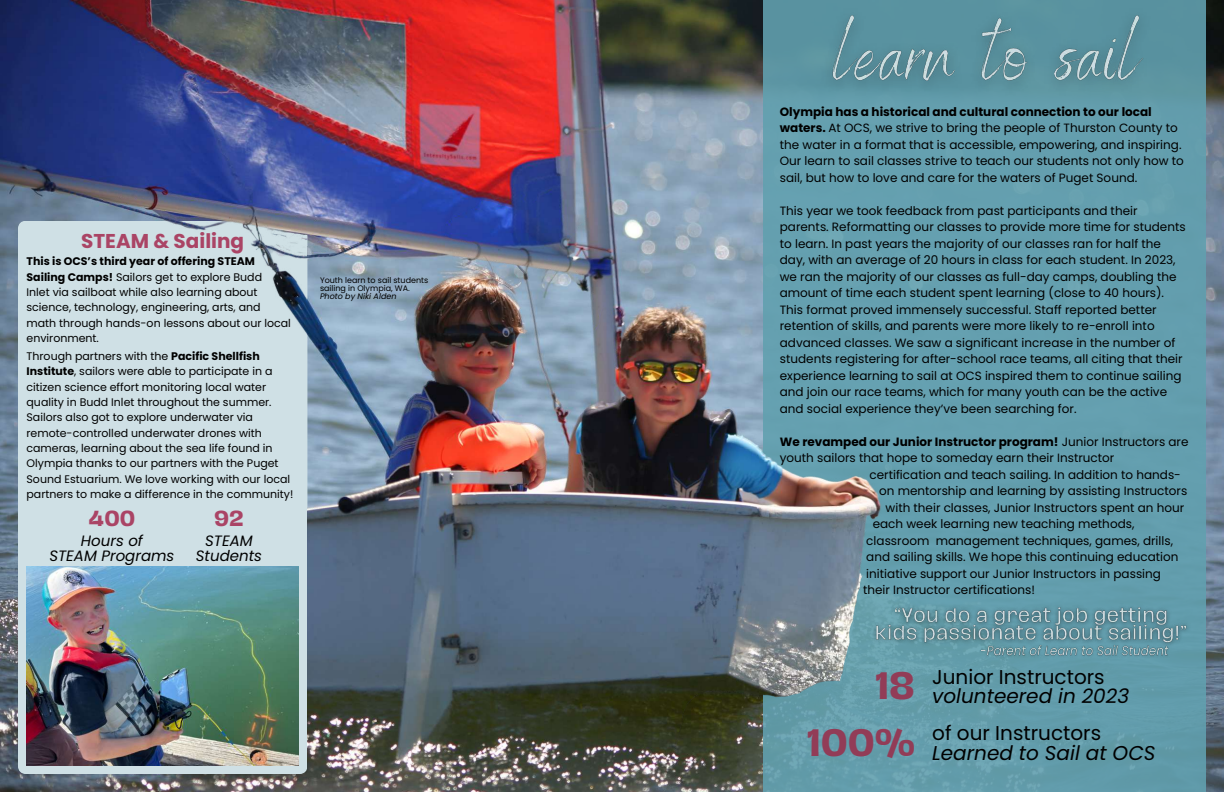
<style>
.page{position:relative;width:1224px;height:792px;background:#fff}
.page>*{position:absolute;margin:0;border:0;box-sizing:border-box;transform-origin:0 0}
.t1{font:italic 20px/19.5px "Poppins";color:#000}
.t2{font:20px/19.5px "Poppins";color:#000}
.t3{font:700 20px "Poppins";color:#aa4465}
.t4{font:700 20px "Hagrid Text";color:#aa4465}
.t5{font:italic 15px/15px "Poppins";color:#000;text-align:center}
.t6{font:12px/16.5px "Poppins";color:#000}
.t7{font:700 12px "Poppins";color:#000}
.t8{font:11px/15.3px "Poppins";color:#000}
.t9{font:8px/8px "Poppins";color:#000}
.t10{font:italic 8px "Poppins";color:#000}
.s1{font-weight:700}
.s2{font-weight:400}
.s3{font-style:italic}
.s4{font-style:normal}
</style>
<div class="page">
<img style="left:0;top:0;width:1224px;height:792px">
<div style="left:18px;top:221px;width:289px;height:553px;background:#cfe0e5"></div>
<img style="left:27px;top:566px;width:272px;height:200px">
<div style="left:763px;top:0;width:443px;height:792px;background:#61a0af"></div>
<img style="left:307px;top:460px;width:601px;height:332px">
<img style="left:813px;top:0;width:350px;height:97px">
<img style="left:103px;top:187px;width:740px;height:273px">
<img style="left:868px;top:599px;width:320px;height:51px">
<img style="left:977px;top:642px;width:195px;height:17px">
<h1 class="t3" style="left:81px;top:227px;width:165px">STEAM &amp; Sailing</h1>
<p class="t8" style="left:27px;top:254px;width:266px"><span class="s1">This is OCS’s third year of offering STEAM Sailing Camps!</span> Sailors get to explore Budd<br>Inlet via sailboat while also learning about science, technology, engineering, arts, and math through hands-on lessons about our local environment.</p>
<p class="t8" style="left:27px;top:348px;width:268px">Through partners with the <span class="s1">Pacific Shellfish Institute</span>, sailors were able to participate in a citizen science effort monitoring local water quality in Budd Inlet throughout the summer.<br>Sailors also got to explore underwater via remote-controlled underwater drones with cameras, learning about the sea life found in Olympia thanks to our partners with the Puget Sound Estuarium. We love working with our local partners to make a difference in the community!</p>
<h1 class="t4" style="left:89px;top:508px;width:48px">400</h1>
<p class="t5" style="left:49px;top:533px;width:127px">Hours of<br>STEAM Programs</p>
<h1 class="t4" style="left:214px;top:509px;width:31px">92</h1>
<p class="t5" style="left:196px;top:533px;width:68px">STEAM<br>Students</p>
<p class="t9" style="left:320px;top:276px;width:110px">Youth learn to sail students sailing in Olympia, WA.</p>
<p class="t10" style="left:320px;top:291px;width:78px">Photo by Niki Alden</p>
<p class="t6" style="left:780px;top:103px;width:406px"><span class="s1">Olympia has a historical and cultural connection to our local waters.</span> At OCS, we strive to bring the people of Thurston County to the water in a format that is accessible, empowering, and inspiring.<br>Our learn to sail classes strive to teach our students not only how to sail, but how to love and care for the waters of Puget Sound.</p>
<p class="t6" style="left:780px;top:202px;width:407px">This year we took feedback from past participants and their parents. Reformatting our classes to provide more time for students to learn. In past years the majority of our classes ran for half the day, with an average of 20 hours in class for each student. In 2023, we ran the majority of our classes as full-day camps, doubling the amount of time each student spent learning (close to 40 hours).<br>This format proved immensely successful. Staff reported better retention of skills, and parents were more likely to re-enroll into advanced classes. We saw a significant increase in the number of students registering for after-school race teams, all citing that their experience learning to sail at OCS inspired them to continue sailing and join our race teams, which for many youth can be the active and social experience they’ve been searching for.</p>
<p class="t7" style="left:780px;top:433px;width:410px">We revamped our Junior Instructor program! <span class="s2">Junior Instructors are</span></p>
<p class="t6" style="left:780px;top:450px;width:336px">youth sailors that hope to someday earn their Instructor</p>
<p class="t6" style="left:870px;top:466px;width:313px">certification and teach sailing. In addition to hands-</p>
<p class="t6" style="left:879px;top:483px;width:310px">on mentorship and learning by assisting Instructors</p>
<p class="t6" style="left:886px;top:499px;width:300px">with their classes, Junior Instructors spent an hour</p>
<p class="t6" style="left:873px;top:516px;width:263px">each week learning new teaching methods,</p>
<p class="t6" style="left:866px;top:532px;width:308px">classroom management techniques, games, drills,</p>
<p class="t6" style="left:866px;top:549px;width:314px">and sailing skills. We hope this continuing education</p>
<p class="t6" style="left:866px;top:565px;width:296px">initiative support our Junior Instructors in passing</p>
<p class="t6" style="left:863px;top:582px;width:173px">their Instructor certifications!</p>
<h1 class="t2" style="left:875px;top:667px;width:256px;text-indent:57px">Junior Instructors<br><sup>18</sup> <span class="s3">volunteered in 2023</span></h1>
<h1 class="t1" style="left:807px;top:724px;width:350px;text-indent:126px"><span class="s4">of our Instructors<br></span><sup>100%</sup> Learned to Sail at OCS</h1>
</div>
